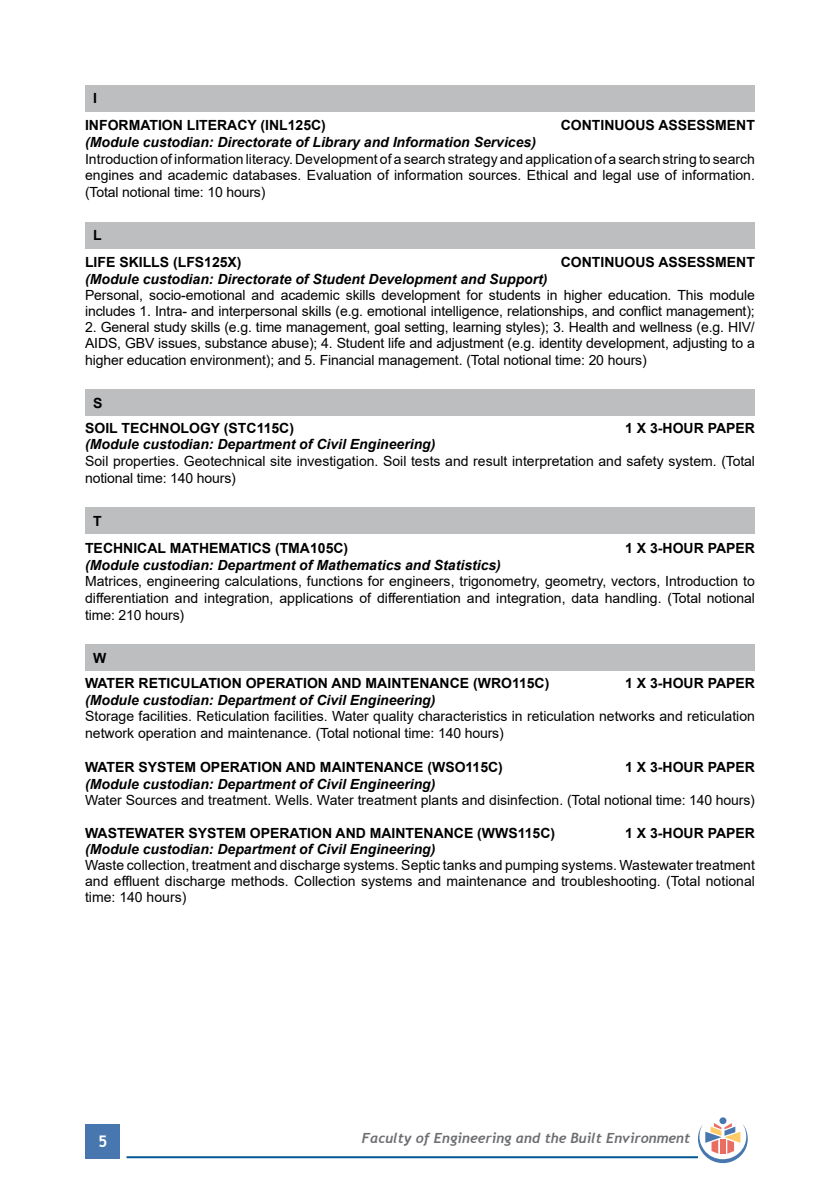
<style>
.page{position:relative;width:840px;height:1191px;background:#fff}
.page>*{position:absolute;margin:0;border:0;box-sizing:border-box;transform-origin:0 0}
.t1{font:700 16px "Trebuchet MS";color:#fff}
.t2{font:14px/16.8px "Arial";color:#000;text-align:justify}
.t3{font:italic 700 14px "Arial";color:#000}
.t4{font:700 14px/26.8px "Arial";color:#000}
.t5{font:italic 700 14px "Trebuchet";color:#6d6e71}
</style>
<div class="page">
<div style="left:86px;top:1124px;width:34px;height:34px;background:#4777ae"></div>
<hr style="left:126px;top:1156px;width:571px;height:2px;background:#005596">
<div style="left:719px;top:1117px;width:7px;height:7px;background:#4777ae;border-radius:50%"></div>
<svg style="left:697px;top:1123px;width:50px;height:40px"></svg>
<div style="left:85px;top:85px;width:669px;height:26px;background:#bcbec0"></div>
<div style="left:85px;top:222px;width:669px;height:26px;background:#bcbec0"></div>
<div style="left:85px;top:389px;width:669px;height:27px;background:#bcbec0"></div>
<div style="left:85px;top:508px;width:669px;height:26px;background:#bcbec0"></div>
<div style="left:85px;top:645px;width:669px;height:26px;background:#bcbec0"></div>
<p class="t4" style="left:85px;top:85px;width:242px;text-indent:8px">I<br>INFORMATION LITERACY (INL125C)</p>
<p class="t4" style="left:560px;top:112px;width:195px">CONTINUOUS ASSESSMENT</p>
<p class="t3" style="left:85px;top:133px;width:452px">(Module custodian: Directorate of Library and Information Services)</p>
<p class="t2" style="left:85px;top:150px;width:671px">Introduction of information literacy. Development of a search strategy and application of a search string to search engines and academic databases. Evaluation of information sources. Ethical and legal use of information. (Total notional time: 10 hours)</p>
<p class="t4" style="left:85px;top:222px;width:158px;text-indent:8px">L<br>LIFE SKILLS (LFS125X)</p>
<p class="t4" style="left:560px;top:249px;width:195px">CONTINUOUS ASSESSMENT</p>
<p class="t3" style="left:85px;top:270px;width:464px">(Module custodian: Directorate of Student Development and Support)</p>
<p class="t2" style="left:85px;top:287px;width:670px;line-height:16px">Personal, socio-emotional and academic skills development for students in higher education. This module includes 1. Intra- and interpersonal skills (e.g. emotional intelligence, relationships, and conflict management);</p>
<p class="t2" style="left:85px;top:319px;width:671px">2. General study skills (e.g. time management, goal setting, learning styles); 3. Health and wellness (e.g. HIV/ AIDS, GBV issues, substance abuse); 4. Student life and adjustment (e.g. identity development, adjusting to a higher education environment); and 5. Financial management. (Total notional time: 20 hours)</p>
<p class="t4" style="left:85px;top:390px;width:210px;line-height:24.8px;text-indent:8px">S<br>SOIL TECHNOLOGY (STC115C)</p>
<p class="t4" style="left:624px;top:414px;width:131px">1 X 3-HOUR PAPER</p>
<p class="t3" style="left:85px;top:435px;width:352px">(Module custodian: Department of Civil Engineering)</p>
<p class="t2" style="left:85px;top:453px;width:671px">Soil properties. Geotechnical site investigation. Soil tests and result interpretation and safety system. (Total notional time: 140 hours)</p>
<p class="t4" style="left:85px;top:508px;width:264px;text-indent:8px">T<br>TECHNICAL MATHEMATICS (TMA105C)</p>
<p class="t4" style="left:624px;top:534px;width:131px">1 X 3-HOUR PAPER</p>
<p class="t3" style="left:85px;top:555px;width:417px">(Module custodian: Department of Mathematics and Statistics)</p>
<p class="t2" style="left:85px;top:573px;width:671px">Matrices, engineering calculations, functions for engineers, trigonometry, geometry, vectors, Introduction to differentiation and integration, applications of differentiation and integration, data handling. (Total notional time: 210 hours)</p>
<p class="t4" style="left:85px;top:646px;width:465px;line-height:24.8px;text-indent:8px">W<br>WATER RETICULATION OPERATION AND MAINTENANCE (WRO115C)</p>
<p class="t4" style="left:624px;top:669px;width:131px">1 X 3-HOUR PAPER</p>
<p class="t3" style="left:85px;top:690px;width:352px">(Module custodian: Department of Civil Engineering)</p>
<p class="t2" style="left:85px;top:708px;width:671px">Storage facilities. Reticulation facilities. Water quality characteristics in reticulation networks and reticulation network operation and maintenance. (Total notional time: 140 hours)</p>
<p class="t4" style="left:85px;top:753px;width:419px">WATER SYSTEM OPERATION AND MAINTENANCE (WSO115C)</p>
<p class="t4" style="left:624px;top:753px;width:131px">1 X 3-HOUR PAPER</p>
<p class="t3" style="left:85px;top:774px;width:352px">(Module custodian: Department of Civil Engineering)</p>
<p class="t2" style="left:85px;top:792px;width:671px">Water Sources and treatment. Wells. Water treatment plants and disinfection. (Total notional time: 140 hours)</p>
<p class="t4" style="left:85px;top:820px;width:471px">WASTEWATER SYSTEM OPERATION AND MAINTENANCE (WWS115C)</p>
<p class="t4" style="left:624px;top:820px;width:131px">1 X 3-HOUR PAPER</p>
<p class="t3" style="left:85px;top:840px;width:352px">(Module custodian: Department of Civil Engineering)</p>
<p class="t2" style="left:85px;top:857px;width:671px;line-height:16px">Waste collection, treatment and discharge systems. Septic tanks and pumping systems. Wastewater treatment and effluent discharge methods. Collection systems and maintenance and troubleshooting. (Total notional time: 140 hours)</p>
<p class="t1" style="left:98px;top:1131px;width:11px">5</p>
<p class="t5" style="left:362px;top:1129px;width:329px">Faculty of Engineering and the Built Environment</p>
</div>
